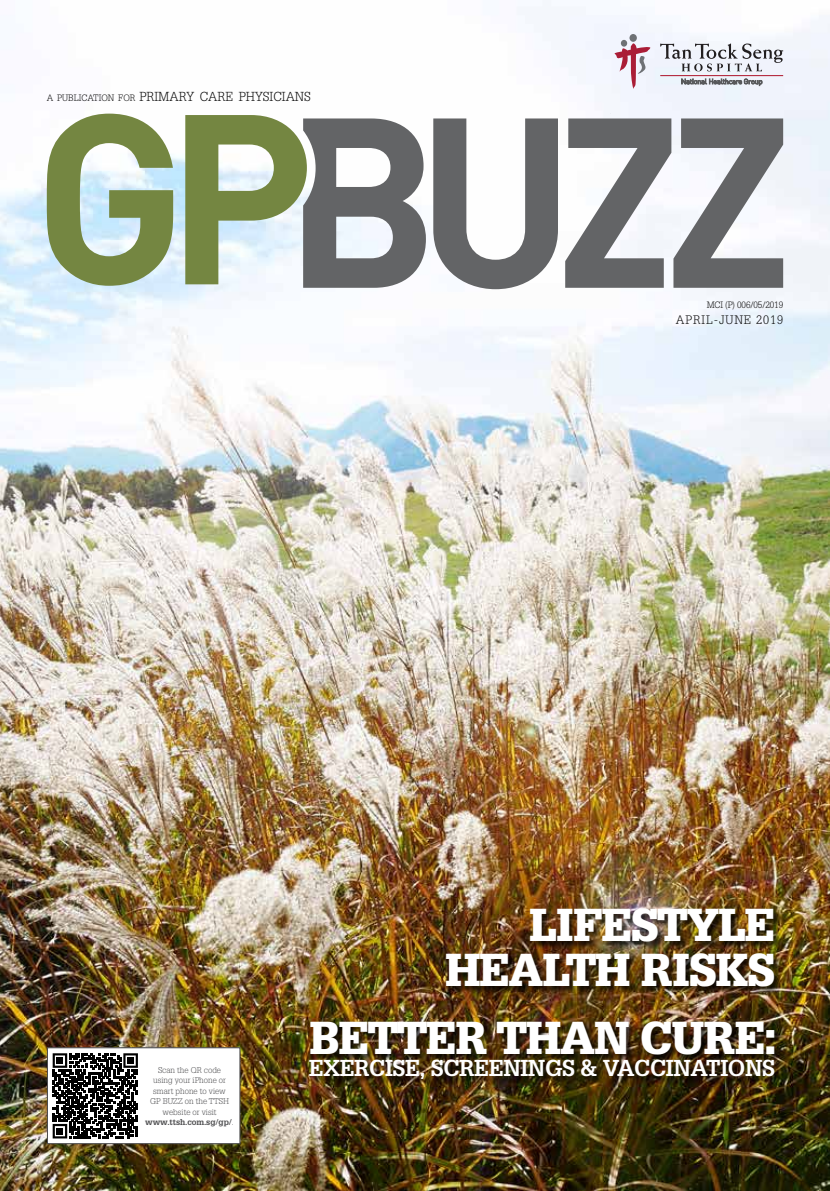
<style>
.page{position:relative;width:830px;height:1191px;background:#fff}
.page>*{position:absolute;margin:0;border:0;box-sizing:border-box;transform-origin:0 0}
.t1{font:900 45px/45px "Glypha";letter-spacing:-.02em;color:#fff;text-align:right}
.t2{font:700 22.5px "Glypha";letter-spacing:-.02em;color:#fff}
.t3{font:300 12.75px "Glypha";color:#000}
.t4{font:300 12px "Glypha";letter-spacing:.08em;color:#000}
.t5{font:300 9px "Glypha";letter-spacing:-.01em;color:#000}
.t6{font:300 8.25px/10.5px "Glypha";color:#4d4d4f;text-align:center}
.s1{font-size:9px}
.s2{font-weight:700}
</style>
<div class="page">
<img style="left:0;top:0;width:829px;height:1191px">
<div style="left:47px;top:1047px;width:193px;height:97px;background:#fff;border:1px solid #4d4d4f"></div>
<svg style="left:303px;top:118px;width:254px;height:171px;fill:#636466"></svg>
<svg style="left:46px;top:114px;width:261px;height:172px;fill:#748641"></svg>
<svg style="left:565px;top:114px;width:217px;height:174px"></svg>
<svg style="left:660px;top:44px;width:122px;height:27px"></svg>
<svg style="left:613px;top:42px;width:37px;height:48px"></svg>
<div style="left:620px;top:40px;width:7px;height:7px;background:#6e7175;border-radius:50%"></div>
<div style="left:629px;top:34px;width:7px;height:8px;background:#6e7175;border-radius:50%"></div>
<svg style="left:681px;top:79px;width:80px;height:7px"></svg>
<hr style="left:660px;top:75px;width:122px;height:1px;background:#ae132a">
<div style="left:309px;top:908px;width:473px;height:180px;background:#000;opacity:.75"></div>
<div style="left:48px;top:1049px;width:94px;height:93px;background:#fff"></div>
<svg style="left:53px;top:1053px;width:85px;height:85px"></svg>
<h3 class="t3" style="left:47px;top:89px;width:265px"><span class="s1">A PUBLICATION FOR</span> PRIMARY CARE PHYSICIANS</h3>
<p class="t5" style="left:706px;top:300px;width:78px">MCI (P) 006/05/2019</p>
<h3 class="t4" style="left:675px;top:313px;width:109px">APRIL-JUNE 2019</h3>
<p class="t6" style="left:145px;top:1064px;width:90px">Scan the QR code<br>using your iPhone or smart phone to view<br>GP BUZZ on the TTSH website or visit <span class="s2">www.ttsh.com.sg/gp/</span>.</p>
<h1 class="t1" style="left:445px;top:902px;width:331px">LIFESTYLE<br>HEALTH RISKS</h1>
<h1 class="t1" style="left:309px;top:1015px;width:468px">BETTER THAN CURE:</h1>
<h2 class="t2" style="left:309px;top:1054px;width:467px">EXERCISE, SCREENINGS &amp; VACCINATIONS</h2>
</div>
